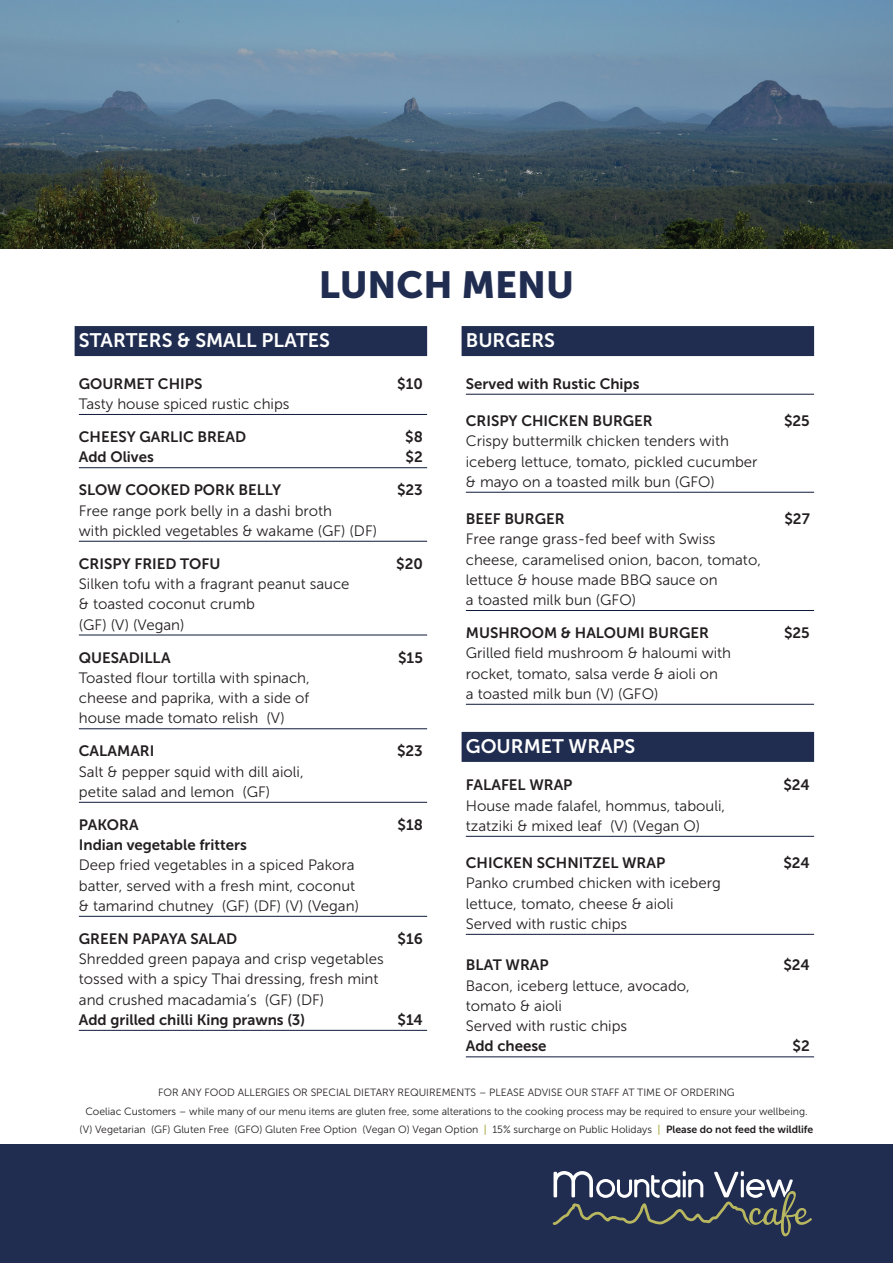
<style>
.page{position:relative;width:893px;height:1263px;background:#fff}
.page>*{position:absolute;margin:0;border:0;box-sizing:border-box;transform-origin:0 0}
.t1{font:37.5px "Museo Sans 900";color:#202d50}
.t2{font:19.5px "Museo Sans 700";color:#fff}
.t3{font:15px/20.2px "Museo Sans 300";color:#231f20}
.t4{font:15px "Museo Sans 700";color:#231f20}
.t5{font:10.5px/18.9px "Museo Sans 300";color:#231f20;text-align:center}
.s1{font-family:"Museo Sans 700";color:#b8b760}
.s2{font-family:"Museo Sans 700"}
</style>
<div class="page">
<div style="left:75px;top:326px;width:352px;height:30px;background:#202d50"></div>
<hr style="left:79px;top:414px;width:348px;height:1px;background:#0f1a3a">
<hr style="left:79px;top:467px;width:348px;height:1px;background:#0f1a3a">
<hr style="left:79px;top:541px;width:348px;height:1px;background:#0f1a3a">
<hr style="left:79px;top:635px;width:348px;height:1px;background:#0f1a3a">
<hr style="left:79px;top:728px;width:348px;height:1px;background:#0f1a3a">
<hr style="left:79px;top:802px;width:348px;height:1px;background:#0f1a3a">
<hr style="left:79px;top:916px;width:348px;height:1px;background:#0f1a3a">
<hr style="left:79px;top:1030px;width:348px;height:1px;background:#0f1a3a">
<div style="left:462px;top:326px;width:352px;height:30px;background:#202d50"></div>
<hr style="left:466px;top:394px;width:348px;height:1px;background:#0f1a3a">
<hr style="left:466px;top:492px;width:348px;height:1px;background:#0f1a3a">
<hr style="left:466px;top:610px;width:348px;height:1px;background:#0f1a3a">
<hr style="left:466px;top:704px;width:348px;height:1px;background:#0f1a3a">
<div style="left:462px;top:732px;width:352px;height:30px;background:#202d50"></div>
<hr style="left:466px;top:836px;width:348px;height:1px;background:#0f1a3a">
<hr style="left:466px;top:934px;width:348px;height:1px;background:#0f1a3a">
<hr style="left:466px;top:1056px;width:348px;height:1px;background:#0f1a3a">
<div style="left:0;top:1145px;width:893px;height:118px;background:#202d50"></div>
<svg style="left:552px;top:1171px;width:260px;height:66px"></svg>
<img style="left:0;top:0;width:893px;height:249px">
<h1 class="t1" style="left:319px;top:264px;width:257px">LUNCH MENU</h1>
<h2 class="t2" style="left:79px;top:330px;width:252px">STARTERS &amp; SMALL PLATES</h2>
<p class="t4" style="left:79px;top:375px;width:125px">GOURMET CHIPS</p>
<p class="t4" style="left:397px;top:375px;width:27px">$10</p>
<p class="t3" style="left:79px;top:394px;width:212px">Tasty house spiced rustic chips</p>
<p class="t4" style="left:79px;top:429px;width:169px">CHEESY GARLIC BREAD</p>
<p class="t4" style="left:405px;top:429px;width:19px">$8</p>
<p class="t4" style="left:79px;top:449px;width:76px">Add Olives</p>
<p class="t4" style="left:406px;top:449px;width:19px">$2</p>
<p class="t4" style="left:79px;top:482px;width:204px">SLOW COOKED PORK BELLY</p>
<p class="t4" style="left:397px;top:482px;width:27px">$23</p>
<p class="t3" style="left:79px;top:500px;width:300px">Free range pork belly in a dashi broth<br>with pickled vegetables &amp; wakame (GF) (DF)</p>
<p class="t4" style="left:79px;top:555px;width:143px">CRISPY FRIED TOFU</p>
<p class="t4" style="left:396px;top:555px;width:28px">$20</p>
<p class="t3" style="left:79px;top:574px;width:272px">Silken tofu with a fragrant peanut sauce &amp; toasted coconut crumb<br>(GF) (V) (Vegan)</p>
<p class="t4" style="left:79px;top:649px;width:93px">QUESADILLA</p>
<p class="t4" style="left:398px;top:649px;width:26px">$15</p>
<p class="t3" style="left:79px;top:668px;width:232px;text-align:justify">Toasted flour tortilla with spinach, cheese and paprika, with a side of house made tomato relish (V)</p>
<p class="t4" style="left:79px;top:743px;width:77px">CALAMARI</p>
<p class="t4" style="left:397px;top:743px;width:27px">$23</p>
<p class="t3" style="left:79px;top:761px;width:226px">Salt &amp; pepper squid with dill aioli, petite salad and lemon (GF)</p>
<p class="t4" style="left:79px;top:816px;width:61px">PAKORA</p>
<p class="t4" style="left:397px;top:816px;width:27px">$18</p>
<p class="t4" style="left:79px;top:837px;width:169px">Indian vegetable fritters</p>
<p class="t3" style="left:79px;top:855px;width:282px">Deep fried vegetables in a spiced Pakora batter, served with a fresh mint, coconut &amp; tamarind chutney (GF) (DF) (V) (Vegan)</p>
<p class="t4" style="left:79px;top:930px;width:160px">GREEN PAPAYA SALAD</p>
<p class="t4" style="left:398px;top:930px;width:27px">$16</p>
<p class="t3" style="left:79px;top:949px;width:306px">Shredded green papaya and crisp vegetables tossed with a spicy Thai dressing, fresh mint and crushed macadamia’s (GF) (DF)</p>
<p class="t4" style="left:79px;top:1011px;width:228px">Add grilled chilli King prawns (3)</p>
<p class="t4" style="left:398px;top:1011px;width:27px">$14</p>
<h2 class="t2" style="left:466px;top:330px;width:91px">BURGERS</h2>
<p class="t4" style="left:466px;top:375px;width:175px">Served with Rustic Chips</p>
<p class="t4" style="left:466px;top:413px;width:188px">CRISPY CHICKEN BURGER</p>
<p class="t4" style="left:784px;top:413px;width:27px">$25</p>
<p class="t3" style="left:466px;top:431px;width:293px">Crispy buttermilk chicken tenders with iceberg lettuce, tomato, pickled cucumber &amp; mayo on a toasted milk bun (GFO)</p>
<p class="t4" style="left:466px;top:511px;width:100px">BEEF BURGER</p>
<p class="t4" style="left:784px;top:511px;width:27px">$27</p>
<p class="t3" style="left:466px;top:529px;width:297px">Free range grass-fed beef with Swiss cheese, caramelised onion, bacon, tomato, lettuce &amp; house made BBQ sauce on<br>a toasted milk bun (GFO)</p>
<p class="t4" style="left:466px;top:625px;width:245px">MUSHROOM &amp; HALOUMI BURGER</p>
<p class="t4" style="left:784px;top:625px;width:27px">$25</p>
<p class="t3" style="left:466px;top:643px;width:267px">Grilled field mushroom &amp; haloumi with rocket, tomato, salsa verde &amp; aioli on<br>a toasted milk bun (V) (GFO)</p>
<h2 class="t2" style="left:466px;top:735px;width:171px">GOURMET WRAPS</h2>
<p class="t4" style="left:466px;top:777px;width:108px">FALAFEL WRAP</p>
<p class="t4" style="left:783px;top:777px;width:28px">$24</p>
<p class="t3" style="left:466px;top:795px;width:261px">House made falafel, hommus, tabouli, tzatziki &amp; mixed leaf (V) (Vegan O)</p>
<p class="t4" style="left:466px;top:855px;width:201px">CHICKEN SCHNITZEL WRAP</p>
<p class="t4" style="left:783px;top:855px;width:28px">$24</p>
<p class="t3" style="left:466px;top:873px;width:256px">Panko crumbed chicken with iceberg lettuce, tomato, cheese &amp; aioli<br>Served with rustic chips</p>
<p class="t4" style="left:466px;top:957px;width:84px">BLAT WRAP</p>
<p class="t4" style="left:783px;top:957px;width:28px">$24</p>
<p class="t3" style="left:466px;top:975px;width:226px">Bacon, iceberg lettuce, avocado, tomato &amp; aioli<br>Served with rustic chips</p>
<p class="t4" style="left:466px;top:1038px;width:82px">Add cheese</p>
<p class="t4" style="left:793px;top:1038px;width:19px">$2</p>
<p class="t5" style="left:80px;top:1082px;width:735px">FOR ANY FOOD ALLERGIES OR SPECIAL DIETARY REQUIREMENTS – PLEASE ADVISE OUR STAFF AT TIME OF ORDERING<br>Coeliac Customers – while many of our menu items are gluten free, some alterations to the cooking process may be required to ensure your wellbeing. (V) Vegetarian (GF) Gluten Free (GFO) Gluten Free Option (Vegan O) Vegan Option <span class="s1">|</span> 15% surcharge on Public Holidays <span class="s1">|</span> <span class="s2">Please do not feed the wildlife</span></p>
</div>
